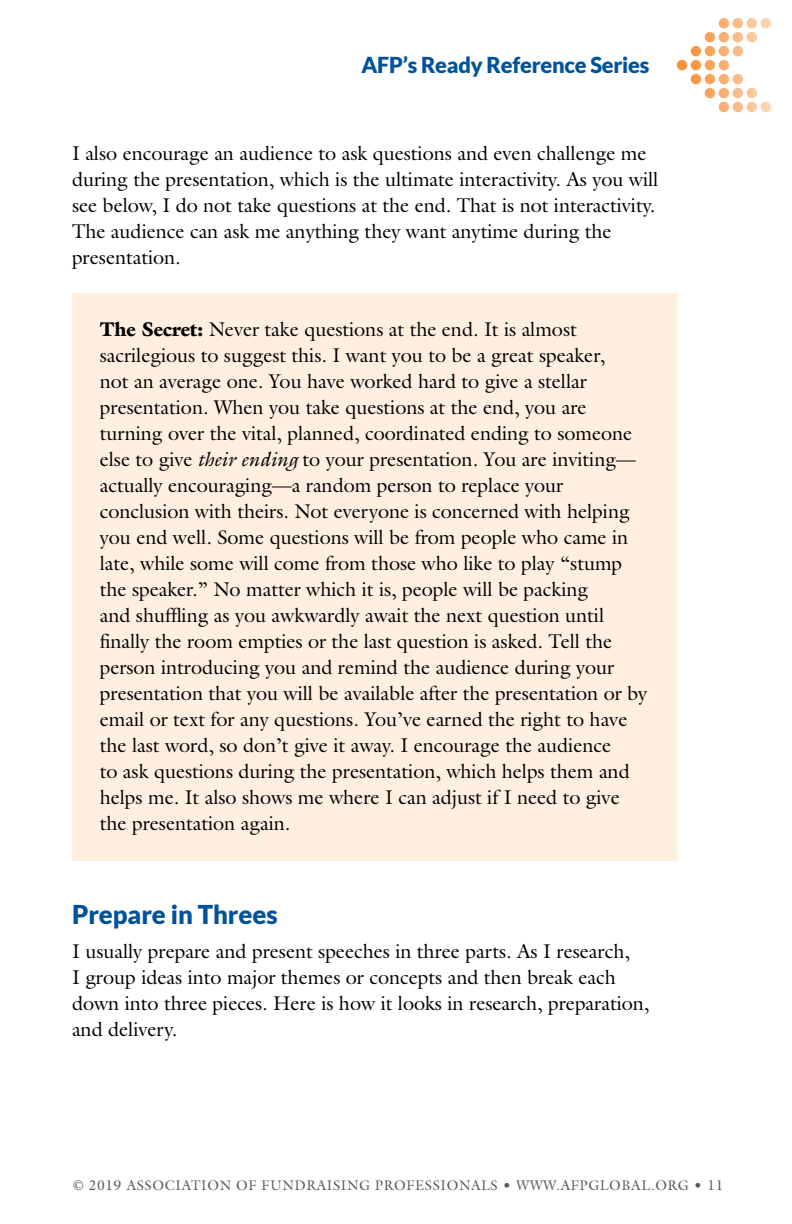
<style>
.page{position:relative;width:792px;height:1224px;background:#fff}
.page>*{position:absolute;margin:0;border:0;box-sizing:border-box;transform-origin:0 0}
.t1{font:900 26px "Lato";letter-spacing:-.005em;color:#00539b}
.t2{font:900 22px "Lato";letter-spacing:-.01em;color:#00539b}
.t3{font:20px/26px "Galliard";letter-spacing:-.005em;color:#000}
.t4{font:14px "Galliard";letter-spacing:.045em;color:#58595b}
.s1{font-weight:900}
.s2{font-style:italic}
</style>
<div class="page">
<div style="left:761px;top:18px;width:10px;height:10px;background:#fbd4b2;border-radius:50%"></div>
<div style="left:747px;top:18px;width:10px;height:10px;background:#fac89d;border-radius:50%"></div>
<div style="left:733px;top:18px;width:10px;height:10px;background:#fabc88;border-radius:50%"></div>
<div style="left:719px;top:18px;width:10px;height:10px;background:#f9b173;border-radius:50%"></div>
<div style="left:747px;top:32px;width:10px;height:10px;background:#fac89d;border-radius:50%"></div>
<div style="left:733px;top:32px;width:10px;height:10px;background:#fabc88;border-radius:50%"></div>
<div style="left:719px;top:32px;width:10px;height:10px;background:#f9b173;border-radius:50%"></div>
<div style="left:705px;top:32px;width:10px;height:10px;background:#f8a55d;border-radius:50%"></div>
<div style="left:733px;top:46px;width:10px;height:10px;background:#fabc88;border-radius:50%"></div>
<div style="left:719px;top:46px;width:10px;height:10px;background:#f9b173;border-radius:50%"></div>
<svg style="left:705px;top:46px;width:10px;height:10px"></svg>
<svg style="left:691px;top:46px;width:10px;height:10px"></svg>
<div style="left:719px;top:60px;width:10px;height:10px;background:#f9b173;border-radius:50%"></div>
<svg style="left:705px;top:60px;width:10px;height:10px"></svg>
<svg style="left:691px;top:60px;width:10px;height:10px"></svg>
<div style="left:677px;top:60px;width:10px;height:10px;background:#f7933d;border-radius:50%"></div>
<div style="left:733px;top:74px;width:10px;height:10px;background:#fabc88;border-radius:50%"></div>
<div style="left:719px;top:74px;width:10px;height:10px;background:#f9b173;border-radius:50%"></div>
<svg style="left:705px;top:74px;width:10px;height:10px"></svg>
<svg style="left:691px;top:74px;width:10px;height:10px"></svg>
<div style="left:747px;top:88px;width:10px;height:10px;background:#fac89d;border-radius:50%"></div>
<div style="left:733px;top:88px;width:10px;height:10px;background:#fabc88;border-radius:50%"></div>
<svg style="left:719px;top:88px;width:10px;height:10px"></svg>
<svg style="left:705px;top:88px;width:10px;height:10px"></svg>
<div style="left:761px;top:102px;width:10px;height:10px;background:#fbd4b2;border-radius:50%"></div>
<div style="left:747px;top:102px;width:10px;height:10px;background:#fac89d;border-radius:50%"></div>
<div style="left:733px;top:102px;width:10px;height:10px;background:#fabc88;border-radius:50%"></div>
<svg style="left:719px;top:102px;width:10px;height:10px"></svg>
<div style="left:72px;top:294px;width:605px;height:567px;background:#ffefe1"></div>
<p class="t2" style="left:361px;top:52px;width:289px">AFP’s Ready Reference Series</p>
<p class="t3" style="left:72px;top:140px;width:588px">I also encourage an audience to ask questions and even challenge me during the presentation, which is the ultimate interactivity. As you will see below, I do not take questions at the end. That is not interactivity.<br>The audience can ask me anything they want anytime during the presentation.</p>
<p class="t3" style="left:100px;top:316px;width:549px"><span class="s1">The Secret:</span> Never take questions at the end. It is almost sacrilegious to suggest this. I want you to be a great speaker,<br>not an average one. You have worked hard to give a stellar presentation. When you take questions at the end, you are turning over the vital, planned, coordinated ending to someone else to give <span class="s2">their ending</span> to your presentation. You are inviting— actually encouraging—a random person to replace your conclusion with theirs. Not everyone is concerned with helping you end well. Some questions will be from people who came in late, while some will come from those who like to play “stump the speaker.” No matter which it is, people will be packing<br>and shuffling as you awkwardly await the next question until finally the room empties or the last question is asked. Tell the person introducing you and remind the audience during your presentation that you will be available after the presentation or by email or text for any questions. You’ve earned the right to have the last word, so don’t give it away. I encourage the audience<br>to ask questions during the presentation, which helps them and helps me. It also shows me where I can adjust if I need to give the presentation again.</p>
<h1 class="t1" style="left:72px;top:899px;width:207px">Prepare in Threes</h1>
<p class="t3" style="left:72px;top:938px;width:579px">I usually prepare and present speeches in three parts. As I research,<br>I group ideas into major themes or concepts and then break each down into three pieces. Here is how it looks in research, preparation, and delivery.</p>
<p class="t4" style="left:73px;top:1177px;width:652px">© 2019 ASSOCIATION OF FUNDRAISING PROFESSIONALS • WWW.AFPGLOBAL.ORG • 11</p>
</div>
